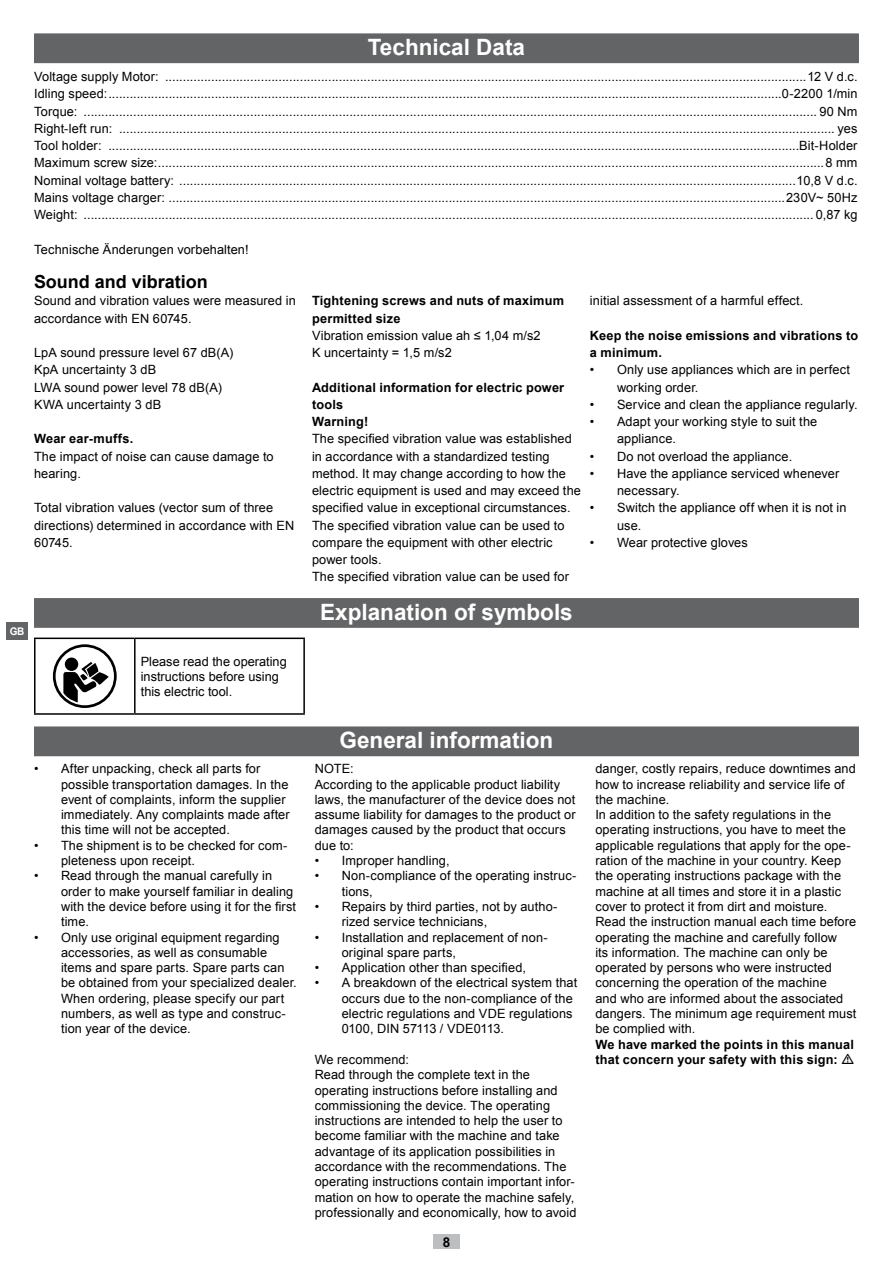
<style>
.page{position:relative;width:893px;height:1263px;background:#fff}
.page>*{position:absolute;margin:0;border:0;box-sizing:border-box;transform-origin:0 0}
.t1{font:700 22.5px "Arial";color:#fff}
.t2{font:700 18px "Arial";color:#000}
.t3{font:700 13.5px "Arial";color:#000}
.t4{font:12.75px/15.3px "Arial";letter-spacing:.01em;color:#000}
.t5{font:700 12.75px/17.2px "Arial";letter-spacing:.015em;color:#000}
.t6{font:700 10.5px "Arial";color:#fff;scale:.95 1}
</style>
<div class="page">
<div style="left:34px;top:33px;width:825px;height:30px;background:#636466"></div>
<div style="left:34px;top:598px;width:825px;height:30px;background:#636466"></div>
<hr style="left:34px;top:638px;width:101px;height:1px;background:#000">
<hr style="left:34px;top:639px;width:2px;height:74px;background:#000">
<hr style="left:135px;top:638px;width:170px;height:1px;background:#000">
<hr style="left:134px;top:639px;width:2px;height:74px;background:#000">
<hr style="left:303px;top:639px;width:2px;height:74px;background:#000">
<hr style="left:34px;top:713px;width:101px;height:2px;background:#000">
<hr style="left:135px;top:713px;width:170px;height:2px;background:#000">
<svg style="left:53px;top:644px;width:64px;height:64px"></svg>
<div style="left:65px;top:657px;width:13px;height:14px;background:#000;border-radius:50%"></div>
<div style="left:34px;top:726px;width:825px;height:30px;background:#636466"></div>
<div style="left:6px;top:623px;width:22px;height:17px;background:#636466"></div>
<div style="left:433px;top:1234px;width:27px;height:15px;background:#bcbec0"></div>
<p class="t6" style="left:10px;top:624px;width:17px">GB</p>
<h1 class="t1" style="left:368px;top:32px;width:159px">Technical Data</h1>
<p class="t4" style="left:34px;top:68px;width:825px;line-height:17.2px;text-align:justify">Voltage supply Motor: .....................................................................................................................................................................................12 V d.c.<br>Idling speed:..............................................................................................................................................................................................0-2200 1/min Torque: ............................................................................................................................................................................................................... 90 Nm Right-left run: .......................................................................................................................................................................................................... yes Tool holder: ...................................................................................................................................................................................................Bit-Holder Maximum screw size:............................................................................................................................................................................................8 mm Nominal voltage battery: ..............................................................................................................................................................................10,8 V d.c.<br>Mains voltage charger: ..............................................................................................................................................................................230V~ 50Hz Weight: .............................................................................................................................................................................................................. 0,87 kg</p>
<p class="t4" style="left:34px;top:242px;width:216px">Technische Änderungen vorbehalten!</p>
<h2 class="t2" style="left:34px;top:270px;width:175px">Sound and vibration</h2>
<p class="t4" style="left:34px;top:292px;width:263px;line-height:17.2px">Sound and vibration values were measured in accordance with EN 60745.</p>
<p class="t4" style="left:34px;top:344px;width:201px;line-height:17.2px">LpA sound pressure level 67 dB(A)<br>KpA uncertainty 3 dB<br>LWA sound power level 78 dB(A)<br>KWA uncertainty 3 dB</p>
<p class="t5" style="left:34px;top:431px;width:101px">Wear ear-muffs.</p>
<p class="t4" style="left:34px;top:448px;width:241px;line-height:17.2px">The impact of noise can cause damage to hearing.</p>
<p class="t4" style="left:34px;top:499px;width:262px;line-height:17.2px">Total vibration values (vector sum of three directions) determined in accordance with EN<br>60745.</p>
<p class="t5" style="left:312px;top:293px;width:254px">Tightening screws and nuts of maximum permitted size</p>
<p class="t4" style="left:312px;top:327px;width:230px;line-height:17.2px">Vibration emission value ah ≤ 1,04 m/s2<br>K uncertainty = 1,5 m/s2</p>
<p class="t5" style="left:312px;top:379px;width:254px">Additional information for electric power tools<br>Warning!</p>
<p class="t4" style="left:312px;top:430px;width:270px;line-height:17.2px">The specified vibration value was established in accordance with a standardized testing method. It may change according to how the electric equipment is used and may exceed the specified value in exceptional circumstances.<br>The specified vibration value can be used to compare the equipment with other electric power tools.<br>The specified vibration value can be used for</p>
<p class="t4" style="left:590px;top:293px;width:215px">initial assessment of a harmful effect.</p>
<p class="t5" style="left:590px;top:327px;width:270px">Keep the noise emissions and vibrations to a minimum.</p>
<p class="t4" style="left:617px;top:361px;width:234px;line-height:17.2px;text-indent:-27px">• Only use appliances which are in perfect working order.</p>
<p class="t4" style="left:590px;top:397px;width:269px">• Service and clean the appliance regularly.</p>
<p class="t4" style="left:617px;top:413px;width:202px;line-height:17.2px;text-indent:-27px">• Adapt your working style to suit the appliance.</p>
<p class="t4" style="left:590px;top:449px;width:204px">• Do not overload the appliance.</p>
<p class="t4" style="left:617px;top:465px;width:224px;line-height:17.2px;text-indent:-27px">• Have the appliance serviced whenever necessary.</p>
<p class="t4" style="left:617px;top:499px;width:231px;line-height:17.2px;text-indent:-27px">• Switch the appliance off when it is not in use.</p>
<p class="t4" style="left:590px;top:535px;width:159px">• Wear protective gloves</p>
<p class="t4" style="left:141px;top:653px;width:148px">Please read the operating instructions before using this electric tool.</p>
<h1 class="t1" style="left:320px;top:597px;width:254px">Explanation of symbols</h1>
<p class="t4" style="left:61px;top:761px;width:230px;text-indent:-27px">• After unpacking, check all parts for possible transportation damages. In the event of complaints, inform the supplier immediately. Any complaints made after this time will not be accepted.</p>
<p class="t4" style="left:61px;top:838px;width:228px;text-indent:-27px">• The shipment is to be checked for com&shy;pleteness upon receipt.</p>
<p class="t4" style="left:61px;top:868px;width:237px;text-indent:-27px">• Read through the manual carefully in order to make yourself familiar in dealing with the device before using it for the first time.</p>
<p class="t4" style="left:61px;top:929px;width:237px;text-indent:-27px">• Only use original equipment regarding accessories, as well as consumable items and spare parts. Spare parts can be obtained from your specialized dealer.<br>When ordering, please specify our part numbers, as well as type and construc&shy;tion year of the device.</p>
<h1 class="t1" style="left:340px;top:725px;width:215px">General information</h1>
<p class="t4" style="left:315px;top:761px;width:263px">NOTE:<br>According to the applicable product liability laws, the manufacturer of the device does not assume liability for damages to the product or damages caused by the product that occurs due to:</p>
<p class="t4" style="left:315px;top:853px;width:136px">• Improper handling,</p>
<p class="t4" style="left:342px;top:868px;width:236px;text-indent:-27px">• Non-compliance of the operating instruc&shy;tions,</p>
<p class="t4" style="left:342px;top:899px;width:217px;text-indent:-27px">• Repairs by third parties, not by autho&shy;rized service technicians,</p>
<p class="t4" style="left:342px;top:929px;width:207px;text-indent:-27px">• Installation and replacement of non&shy;original spare parts,</p>
<p class="t4" style="left:315px;top:960px;width:213px">• Application other than specified,</p>
<p class="t4" style="left:342px;top:975px;width:237px;text-indent:-27px">• A breakdown of the electrical system that occurs due to the non-compliance of the electric regulations and VDE regulations 0100, DIN 57113 / VDE0113.</p>
<p class="t4" style="left:315px;top:1052px;width:263px">We recommend:<br>Read through the complete text in the operating instructions before installing and commissioning the device. The operating instructions are intended to help the user to become familiar with the machine and take advantage of its application possibilities in accordance with the recommendations. The operating instructions contain important infor&shy;mation on how to operate the machine safely, professionally and economically, how to avoid</p>
<p class="t3" style="left:443px;top:1233px;width:9px">8</p>
<p class="t4" style="left:595px;top:761px;width:263px">danger, costly repairs, reduce downtimes and how to increase reliability and service life of the machine.<br>In addition to the safety regulations in the operating instructions, you have to meet the applicable regulations that apply for the ope&shy;ration of the machine in your country. Keep the operating instructions package with the machine at all times and store it in a plastic cover to protect it from dirt and moisture.<br>Read the instruction manual each time before operating the machine and carefully follow<br>its information. The machine can only be operated by persons who were instructed concerning the operation of the machine<br>and who are informed about the associated dangers. The minimum age requirement must be complied with.</p>
<p class="t5" style="left:595px;top:1037px;width:260px;line-height:15.3px">We have marked the points in this manual that concern your safety with this sign:</p>
</div>
